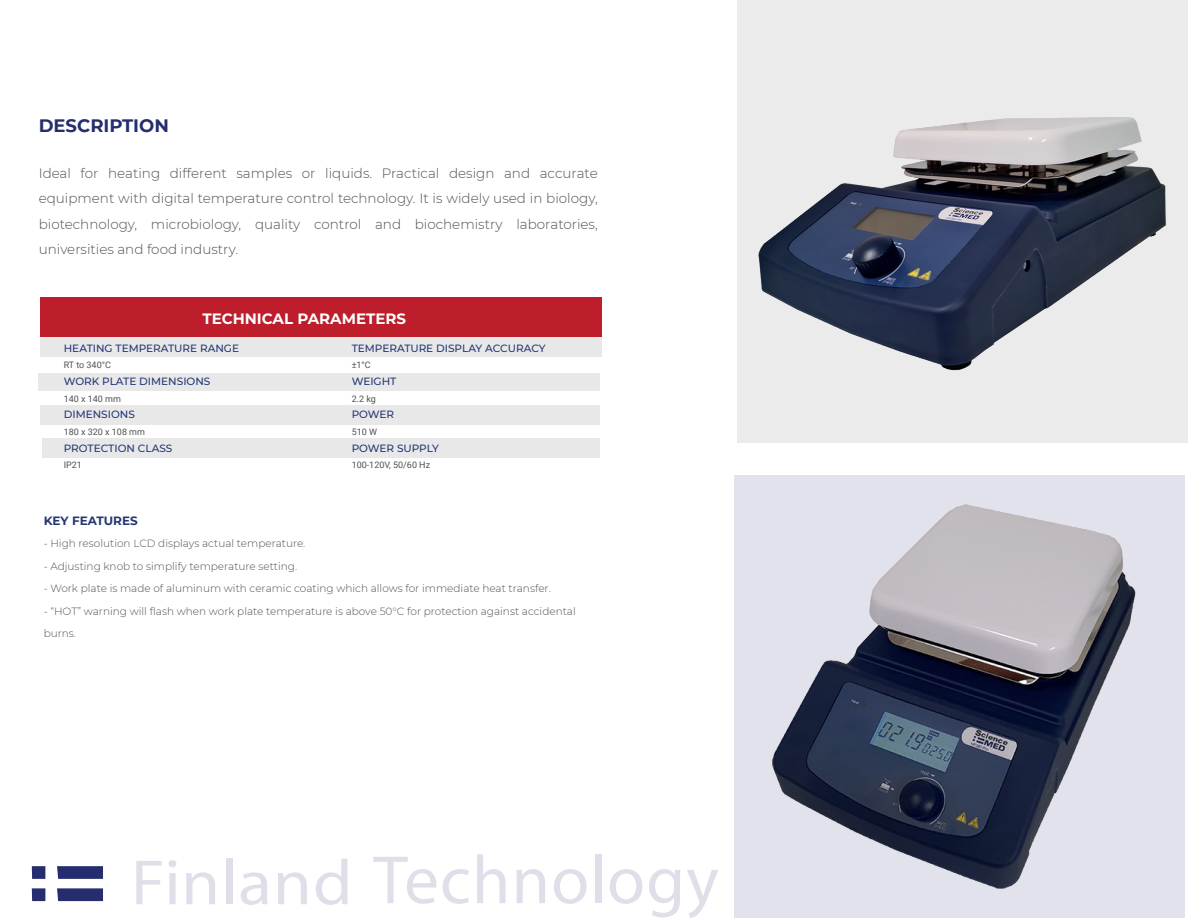
<style>
.page{position:relative;width:1188px;height:918px;background:#fff}
.page>*{position:absolute;margin:0;border:0;box-sizing:border-box;transform-origin:0 0}
.t1{font:700 18px "Montserrat";color:#252d6e}
.t2{font:700 15px "Montserrat";color:#fff}
.t3{font:300 13.5px/25.5px "Montserrat";color:#4f5252;text-align:justify}
.t4{font:700 12px "Montserrat";color:#243775}
.t5{font:300 10.5px/22.5px "Montserrat";color:#4f5252}
.t6{font:500 10.5px "Montserrat";color:#243775}
.t7{font:9px "Roboto";color:#4f5252}
</style>
<div class="page">
<div style="left:738px;top:0;width:450px;height:443px;background:#ebebeb"></div>
<div style="left:735px;top:475px;width:450px;height:443px;background:#e1e2eb"></div>
<div style="left:32px;top:866px;width:13px;height:13px;background:#252d6e"></div>
<svg style="left:57px;top:866px;width:46px;height:13px"></svg>
<svg style="left:57px;top:888px;width:46px;height:13px"></svg>
<div style="left:32px;top:888px;width:13px;height:13px;background:#252d6e"></div>
<svg style="left:136px;top:861px;width:26px;height:43px"></svg>
<svg style="left:169px;top:860px;width:7px;height:44px"></svg>
<svg style="left:186px;top:872px;width:29px;height:32px"></svg>
<div style="left:226px;top:859px;width:7px;height:45px;background:#dedfe9"></div>
<svg style="left:241px;top:872px;width:27px;height:33px"></svg>
<svg style="left:278px;top:872px;width:29px;height:32px"></svg>
<svg style="left:316px;top:859px;width:32px;height:46px"></svg>
<svg style="left:373px;top:857px;width:63px;height:47px"></svg>
<svg style="left:443px;top:869px;width:26px;height:35px"></svg>
<svg style="left:477px;top:854px;width:29px;height:49px"></svg>
<svg style="left:516px;top:869px;width:29px;height:34px"></svg>
<svg style="left:554px;top:869px;width:33px;height:35px"></svg>
<div style="left:595px;top:854px;width:7px;height:49px;background:#dedfe9"></div>
<svg style="left:610px;top:869px;width:32px;height:35px"></svg>
<svg style="left:649px;top:869px;width:31px;height:48px"></svg>
<svg style="left:687px;top:870px;width:31px;height:48px"></svg>
<div style="left:40px;top:298px;width:562px;height:39px;background:#be1d2c"></div>
<div style="left:40px;top:337px;width:562px;height:19px;background:#e8e8e8"></div>
<div style="left:39px;top:373px;width:561px;height:17px;background:#e8e8e8"></div>
<div style="left:42px;top:438px;width:557px;height:20px;background:#e8e8e8"></div>
<div style="left:40px;top:405px;width:560px;height:19px;background:#e8e8e8"></div>
<img style="left:758px;top:117px;width:408px;height:254px">
<img style="left:772px;top:504px;width:364px;height:385px">
<h1 class="t1" style="left:39px;top:112px;width:132px">DESCRIPTION</h1>
<p class="t3" style="left:39px;top:160px;width:561px">Ideal for heating different samples or liquids. Practical design and accurate equipment with digital temperature control technology. It is widely used in biology, biotechnology, microbiology, quality control and biochemistry laboratories, universities and food industry.</p>
<h2 class="t2" style="left:202px;top:308px;width:205px">TECHNICAL PARAMETERS</h2>
<p class="t6" style="left:64px;top:341px;width:177px">HEATING TEMPERATURE RANGE</p>
<p class="t7" style="left:64px;top:359px;width:49px">RT to 340°C</p>
<p class="t6" style="left:64px;top:374px;width:148px">WORK PLATE DIMENSIONS</p>
<p class="t7" style="left:64px;top:392px;width:59px">140 x 140 mm</p>
<p class="t6" style="left:64px;top:407px;width:73px">DIMENSIONS</p>
<p class="t7" style="left:64px;top:425px;width:83px">180 x 320 x 108 mm</p>
<p class="t6" style="left:64px;top:441px;width:110px">PROTECTION CLASS</p>
<p class="t7" style="left:64px;top:459px;width:20px">IP21</p>
<p class="t6" style="left:352px;top:341px;width:195px">TEMPERATURE DISPLAY ACCURACY</p>
<p class="t7" style="left:352px;top:359px;width:21px">±1°C</p>
<p class="t6" style="left:352px;top:374px;width:46px">WEIGHT</p>
<p class="t7" style="left:352px;top:392px;width:26px">2.2 kg</p>
<p class="t6" style="left:352px;top:407px;width:44px">POWER</p>
<p class="t7" style="left:352px;top:425px;width:27px">510 W</p>
<p class="t6" style="left:352px;top:441px;width:89px">POWER SUPPLY</p>
<p class="t7" style="left:352px;top:459px;width:80px">100-120V, 50/60 Hz</p>
<p class="t4" style="left:44px;top:512px;width:96px">KEY FEATURES</p>
<p class="t5" style="left:44px;top:532px;width:263px">- High resolution LCD displays actual temperature.</p>
<p class="t5" style="left:44px;top:555px;width:255px">- Adjusting knob to simplify temperature setting.</p>
<p class="t5" style="left:44px;top:577px;width:509px">- Work plate is made of aluminum with ceramic coating which allows for immediate heat transfer.</p>
<p class="t5" style="left:44px;top:600px;width:534px">- “HOT” warning will flash when work plate temperature is above 50°C for protection against accidental burns.</p>
</div>
